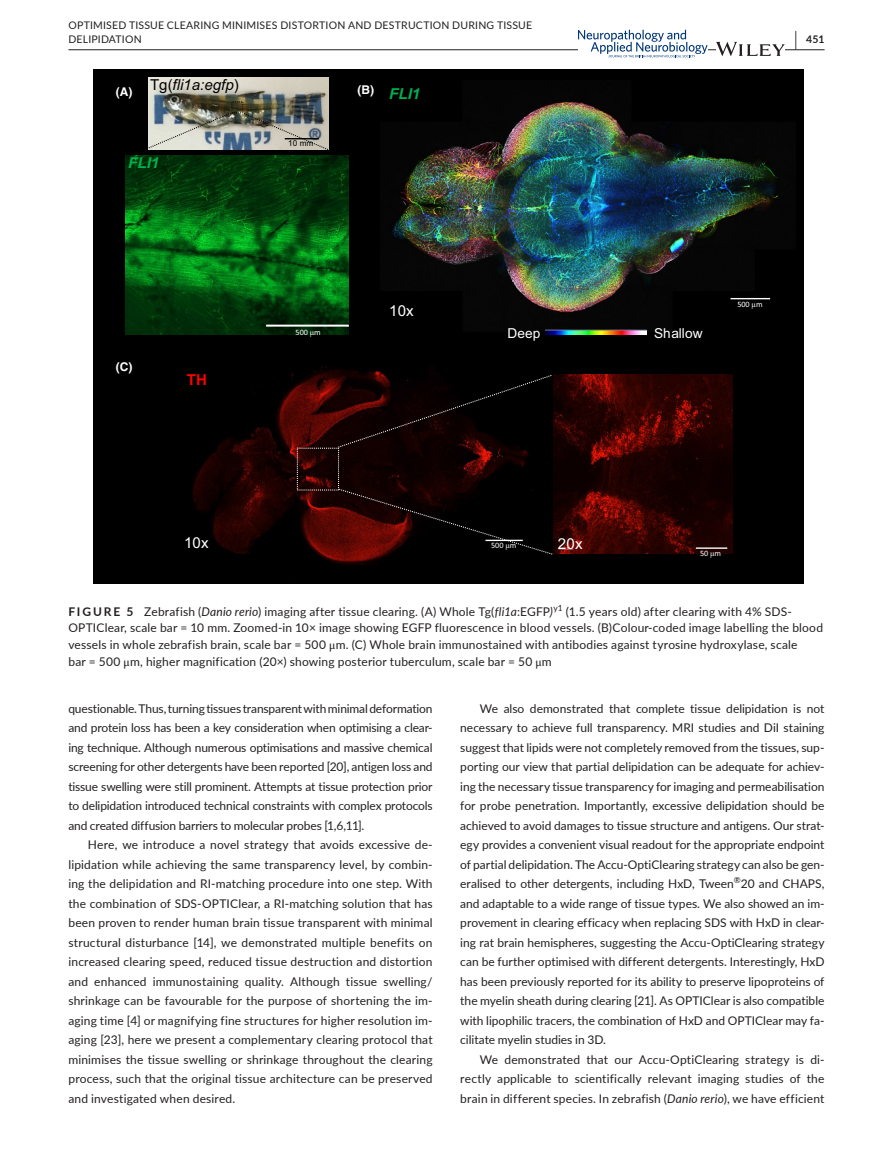
<style>
.page{position:relative;width:893px;height:1174px;background:#fff}
.page>*{position:absolute;margin:0;border:0;box-sizing:border-box;transform-origin:0 0}
.t1{font:italic 15px "Arial";letter-spacing:.005em;color:#000}
.t2{font:15px "Arial";letter-spacing:.005em;color:#fff}
.t3{font:italic 700 15px "Arial";color:#00b050}
.t4{font:700 15px "Arial";color:#f00}
.t5{font:13.65px "Arial";color:#fff}
.t6{font:12px/19.5px "Lato";letter-spacing:.015em;color:#231f20;text-align:justify}
.t7{font:700 12px "Helvetica";color:#fff}
.t8{font:10.5px/13.5px "Lato";letter-spacing:.02em;color:#231f20}
.t9{font:700 10.5px "Lato";color:#231f20}
.t10{font:8.4px "Lato";color:#231f20}
.t11{font:8.25px "Calibri";letter-spacing:-.005em;color:#fff}
.t12{font:8.25px "Arial";color:#000}
.s1{font-style:normal}
.s2{font-size:19.5px}
.s3{font-family:"Times New Roman"}
.s4{font-weight:700}
.s5{font-style:italic}
.s6{font-family:"STIX"}
</style>
<div class="page">
<hr style="left:68px;top:49px;width:756px;height:1px;background:#231f20">
<svg style="left:578px;top:30px;width:130px;height:27px"></svg>
<svg style="left:716px;top:42px;width:69px;height:14px"></svg>
<div style="left:94px;top:69px;width:710px;height:514px;background:#000"></div>
<img style="left:149px;top:78px;width:179px;height:34px">
<img style="left:192px;top:366px;width:241px;height:200px">
<img style="left:554px;top:374px;width:179px;height:180px">
<hr style="left:696px;top:547px;width:31px;height:2px;background:#fff">
<svg style="left:337px;top:374px;width:217px;height:181px"></svg>
<img style="left:392px;top:101px;width:386px;height:230px">
<hr style="left:730px;top:298px;width:40px;height:1px;background:#fff">
<img style="left:546px;top:329px;width:101px;height:5px">
<img style="left:126px;top:160px;width:223px;height:174px">
<hr style="left:266px;top:325px;width:83px;height:1px;background:#fff">
<div style="left:231px;top:101px;width:12px;height:12px;border:1px dashed #000"></div>
<img style="left:125px;top:112px;width:224px;height:48px">
<p class="t8" style="left:68px;top:18px;width:465px">OPTIMISED TISSUE CLEARING MINIMISES DISTORTION AND DESTRUCTION DURING TISSUE<br>DELIPIDATION</p>
<p class="t1" style="left:150px;top:75px;width:90px"><span class="s1">Tg(</span>fli1a:egfp<span class="s1">)</span></p>
<p class="t7" style="left:116px;top:84px;width:18px">(A)</p>
<p class="t7" style="left:357px;top:82px;width:18px">(B)</p>
<p class="t3" style="left:389px;top:83px;width:33px">FLI1</p>
<p class="t3" style="left:128px;top:153px;width:33px">FLI1</p>
<p class="t12" style="left:288px;top:138px;width:27px">10 mm</p>
<p class="t9" style="left:795px;top:31px;width:31px"><span class="s2">|</span> 451</p>
<p class="t7" style="left:116px;top:359px;width:18px">(C)</p>
<p class="t4" style="left:187px;top:370px;width:22px">TH</p>
<p class="t11" style="left:296px;top:327px;width:27px">500 <span class="s3">μ</span>m</p>
<p class="t2" style="left:389px;top:301px;width:26px">10x</p>
<p class="t11" style="left:737px;top:299px;width:27px">500 <span class="s3">μ</span>m</p>
<p class="t5" style="left:508px;top:324px;width:34px">Deep</p>
<p class="t5" style="left:654px;top:324px;width:50px">Shallow</p>
<p class="t2" style="left:184px;top:533px;width:26px">10x</p>
<p class="t11" style="left:491px;top:540px;width:27px">500 <span class="s3">μ</span>m</p>
<p class="t2" style="left:558px;top:534px;width:26px">20x</p>
<p class="t11" style="left:700px;top:548px;width:23px">50 <span class="s3">μ</span>m</p>
<p class="t6" style="left:68px;top:601px;width:486px"><span class="s4">FIGURE 5</span> Zebrafish (<span class="s5">Danio rerio</span>) imaging after tissue clearing. (A) Whole Tg(<span class="s5">fli1a</span>:EGFP<span class="s5">)</span></p>
<p class="t10" style="left:553px;top:601px;width:11px">y1</p>
<p class="t6" style="left:68px;top:603px;width:756px;line-height:16.5px;text-align:left;text-indent:497px">(1.5 years old) after clearing with 4% SDS-OPTIClear, scale bar = 10 mm. Zoomed-in 10× image showing EGFP fluorescence in blood vessels. (B)Colour-coded image labelling the blood vessels in whole zebrafish brain, scale bar = 500 <span class="s6">μ</span>m. (C) Whole brain immunostained with antibodies against tyrosine hydroxylase, scale<br>bar = 500 <span class="s6">μ</span>m, higher magnification (20×) showing posterior tuberculum, scale bar = 50 <span class="s6">μ</span>m</p>
<p class="t6" style="left:68px;top:698px;width:366px">questionable. Thus, turning tissues transparent with minimal deformation and protein loss has been a key consideration when optimising a clear&shy;ing technique. Although numerous optimisations and massive chemical screening for other detergents have been reported [20], antigen loss and tissue swelling were still prominent. Attempts at tissue protection prior to delipidation introduced technical constraints with complex protocols and created diffusion barriers to molecular probes [1,6,11].</p>
<p class="t6" style="left:68px;top:834px;width:366px;text-indent:20px">Here, we introduce a novel strategy that avoids excessive de&shy;lipidation while achieving the same transparency level, by combin&shy;ing the delipidation and RI-matching procedure into one step. With the combination of SDS-OPTIClear, a RI-matching solution that has been proven to render human brain tissue transparent with minimal structural disturbance [14], we demonstrated multiple benefits on increased clearing speed, reduced tissue destruction and distortion and enhanced immunostaining quality. Although tissue swelling/ shrinkage can be favourable for the purpose of shortening the im&shy;aging time [4] or magnifying fine structures for higher resolution im&shy;aging [23], here we present a complementary clearing protocol that minimises the tissue swelling or shrinkage throughout the clearing process, such that the original tissue architecture can be preserved and investigated when desired.</p>
<p class="t6" style="left:460px;top:698px;width:366px;text-indent:20px">We also demonstrated that complete tissue delipidation is not necessary to achieve full transparency. MRI studies and DiI staining suggest that lipids were not completely removed from the tissues, sup&shy;porting our view that partial delipidation can be adequate for achiev&shy;ing the necessary tissue transparency for imaging and permeabilisation for probe penetration. Importantly, excessive delipidation should be achieved to avoid damages to tissue structure and antigens. Our strat&shy;egy provides a convenient visual readout for the appropriate endpoint of partial delipidation. The Accu-OptiClearing strategy can also be gen&shy;eralised to other detergents, including HxD, Tween<sup>®</sup>20 and CHAPS, and adaptable to a wide range of tissue types. We also showed an im&shy;provement in clearing efficacy when replacing SDS with HxD in clear&shy;ing rat brain hemispheres, suggesting the Accu-OptiClearing strategy can be further optimised with different detergents. Interestingly, HxD has been previously reported for its ability to preserve lipoproteins of the myelin sheath during clearing [21]. As OPTIClear is also compatible with lipophilic tracers, the combination of HxD and OPTIClear may fa&shy;cilitate myelin studies in 3D.</p>
<p class="t6" style="left:460px;top:1049px;width:366px;text-indent:20px">We demonstrated that our Accu-OptiClearing strategy is di&shy;rectly applicable to scientifically relevant imaging studies of the brain in different species. In zebrafish (<span class="s5">Danio rerio</span>), we have efficient</p>
</div>
